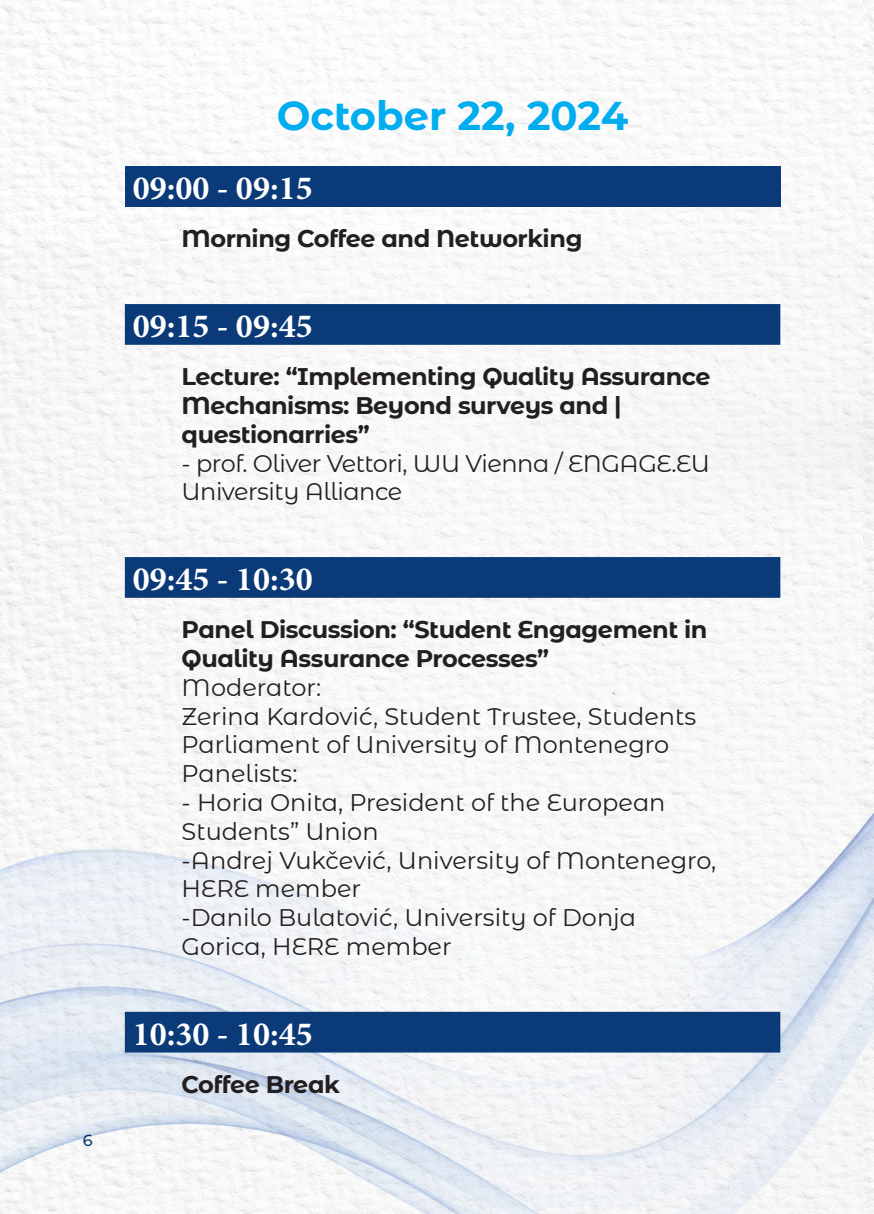
<style>
.page{position:relative;width:874px;height:1214px;background:#fff}
.page>*{position:absolute;margin:0;border:0;box-sizing:border-box;transform-origin:0 0}
.t1{font:700 40px "Montserrat Alternates";color:#00aeef}
.t2{font:700 34px "Minion Pro";color:#fff}
.t3{font:24px/28.8px "Montserrat Alternates";color:#231f20}
.t4{font:700 24px/28.8px "Montserrat Alternates";letter-spacing:-.02em;color:#231f20}
.t5{font:24px/28.8px "Montserrat Alternates";letter-spacing:-.02em;color:#231f20}
.t6{font:500 16px "Montserrat Alternates";color:#0a3a78}
</style>
<div class="page">
<img style="left:0;top:0;width:873px;height:245px">
<img style="left:0;top:245px;width:873px;height:968px">
<div style="left:125px;top:166px;width:655px;height:41px;background:#0a3a78"></div>
<svg style="left:125px;top:304px;width:655px;height:748px;fill:#f6f6f7"></svg>
<p class="t6" style="left:83px;top:1128px;width:11px">6</p>
<p class="t1" style="left:277px;top:86px;width:353px">October 22, 2024</p>
<p class="t2" style="left:133px;top:164px;width:181px">09:00 - 09:15</p>
<p class="t4" style="left:181px;top:223px;width:402px">Morning Coffee and Networking</p>
<p class="t2" style="left:133px;top:302px;width:181px">09:15 - 09:45</p>
<p class="t4" style="left:181px;top:361px;width:530px">Lecture: “Implementing Quality Assurance<br>Mechanisms: Beyond surveys and | questionarries”</p>
<p class="t5" style="left:181px;top:447px;width:529px">- prof. Oliver Vettori, WU Vienna / ENGAGE.EU<br>University Alliance</p>
<p class="t2" style="left:133px;top:555px;width:181px">09:45 - 10:30</p>
<p class="t4" style="left:181px;top:614px;width:527px">Panel Discussion: “Student Engagement in<br>Quality Assurance Processes”</p>
<p class="t3" style="left:181px;top:672px;width:141px">Moderator:</p>
<p class="t3" style="left:181px;top:700px;width:516px">Zerina Kardović, Student Trustee, Students<br>Parliament of University of Montenegro</p>
<p class="t3" style="left:181px;top:758px;width:117px">Panelists:</p>
<p class="t3" style="left:181px;top:787px;width:485px">- Horia Onita, President of the European<br>Students” Union</p>
<p class="t3" style="left:181px;top:844px;width:536px">-Andrej Vukčević, University of Montenegro,<br>HERE member</p>
<p class="t3" style="left:181px;top:902px;width:456px">-Danilo Bulatović, University of Donja<br>Gorica, HERE member</p>
<p class="t2" style="left:133px;top:1009px;width:181px">10:30 - 10:45</p>
<p class="t4" style="left:181px;top:1068px;width:160px">Coffee Break</p>
</div>
